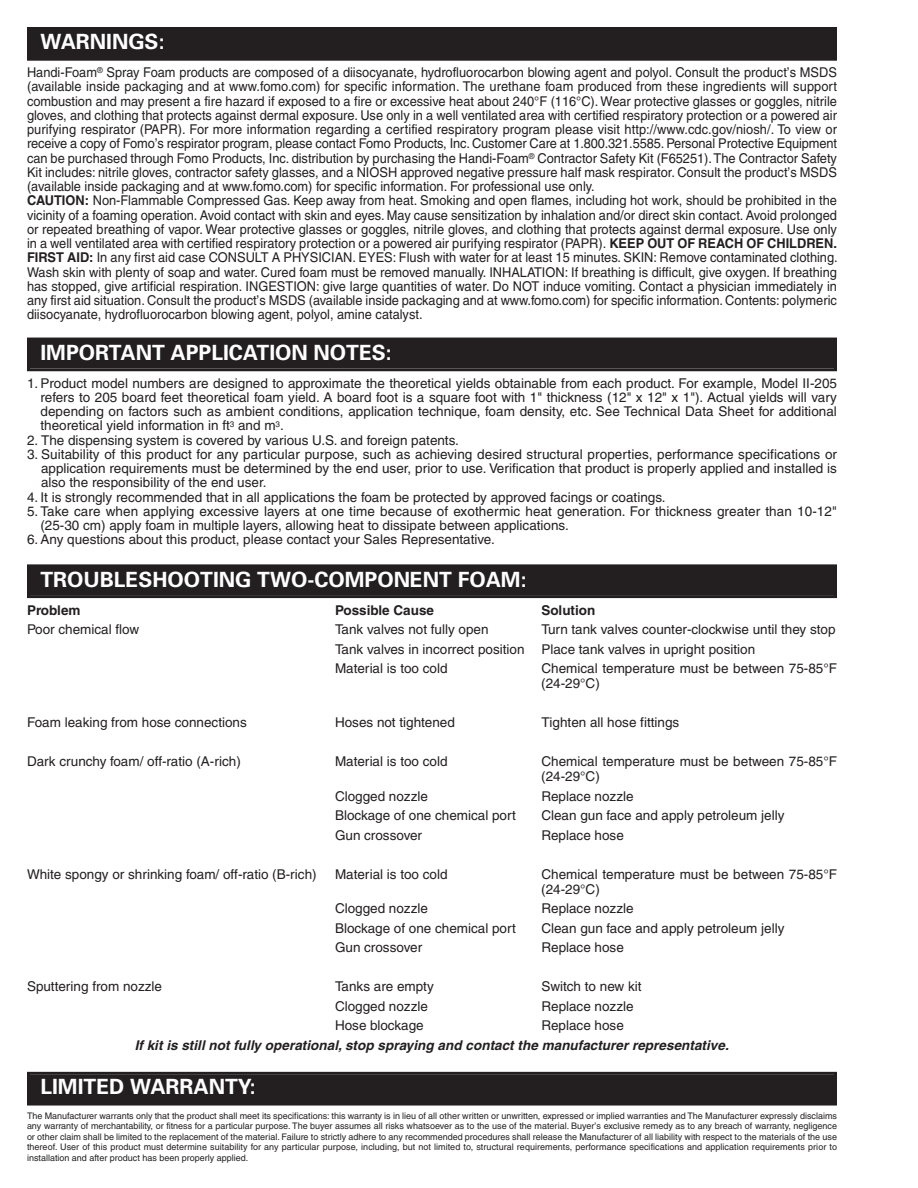
<style>
.page{position:relative;width:918px;height:1188px;background:#fff}
.page>*{position:absolute;margin:0;border:0;box-sizing:border-box;transform-origin:0 0}
.t1{font:700 21px "Univers";color:#fff}
.t2{font:13.5px/14.2px "Helvetica";color:#231f20;scale:.95 1}
.t3{font:13.5px/14.2px "Helvetica";color:#231f20}
.t4{font:italic 700 13.5px "Helvetica";letter-spacing:.005em;color:#231f20}
.t5{font:700 13.5px "Helvetica";color:#231f20}
.t6{font:9px/10.5px "Helvetica";color:#231f20;text-align:justify}
.s1{font-weight:700}
</style>
<div class="page">
<div style="left:30px;top:30px;width:804px;height:28px;background:#231f20"></div>
<div style="left:27px;top:27px;width:810px;height:34px;border:3px solid #231f20"></div>
<div style="left:30px;top:341px;width:804px;height:27px;background:#231f20"></div>
<div style="left:27px;top:338px;width:810px;height:33px;border:3px solid #231f20"></div>
<div style="left:30px;top:567px;width:804px;height:28px;background:#231f20"></div>
<div style="left:27px;top:564px;width:810px;height:34px;border:3px solid #231f20"></div>
<div style="left:30px;top:1075px;width:804px;height:28px;background:#231f20"></div>
<div style="left:27px;top:1072px;width:810px;height:34px;border:3px solid #231f20"></div>
<h1 class="t1" style="left:40px;top:34px;width:126px">WARNINGS:</h1>
<p class="t2" style="left:27px;top:67px;width:855px">Handi-Foam<sup>®</sup> Spray Foam products are composed of a diisocyanate, hydrofluorocarbon blowing agent and polyol. Consult the product’s MSDS (available inside packaging and at www.fomo.com) for specific information. The urethane foam produced from these ingredients will support combustion and may present a fire hazard if exposed to a fire or excessive heat about 240°F (116°C). Wear protective glasses or goggles, nitrile gloves, and clothing that protects against dermal exposure. Use only in a well ventilated area with certified respiratory protection or a powered air purifying respirator (PAPR). For more information regarding a certified respiratory program please visit http://www.cdc.gov/niosh/. To view or receive a copy of Fomo’s respirator program, please contact Fomo Products, Inc. Customer Care at 1.800.321.5585. Personal Protective Equipment can be purchased through Fomo Products, Inc. distribution by purchasing the Handi-Foam<sup>®</sup> Contractor Safety Kit (F65251).The Contractor Safety Kit includes: nitrile gloves, contractor safety glasses, and a NIOSH approved negative pressure half mask respirator. Consult the product’s MSDS (available inside packaging and at www.fomo.com) for specific information. For professional use only.<br><span class="s1">CAUTION:</span> Non-Flammable Compressed Gas. Keep away from heat. Smoking and open flames, including hot work, should be prohibited in the vicinity of a foaming operation. Avoid contact with skin and eyes. May cause sensitization by inhalation and/or direct skin contact. Avoid prolonged or repeated breathing of vapor. Wear protective glasses or goggles, nitrile gloves, and clothing that protects against dermal exposure. Use only in a well ventilated area with certified respiratory protection or a powered air purifying respirator (PAPR). <span class="s1">KEEP OUT OF REACH OF CHILDREN.<br>FIRST AID:</span> In any first aid case CONSULT A PHYSICIAN. EYES: Flush with water for at least 15 minutes. SKIN: Remove contaminated clothing.<br>Wash skin with plenty of soap and water. Cured foam must be removed manually. INHALATION: If breathing is difficult, give oxygen. If breathing has stopped, give artificial respiration. INGESTION: give large quantities of water. Do NOT induce vomiting. Contact a physician immediately in any first aid situation. Consult the product’s MSDS (available inside packaging and at www.fomo.com) for specific information. Contents: polymeric diisocyanate, hydrofluorocarbon blowing agent, polyol, amine catalyst.</p>
<h1 class="t1" style="left:40px;top:345px;width:353px">IMPORTANT APPLICATION NOTES:</h1>
<p class="t3" style="left:40px;top:377px;width:798px;text-align:justify;text-indent:-13px">1. Product model numbers are designed to approximate the theoretical yields obtainable from each product. For example, Model II-205 refers to 205 board feet theoretical foam yield. A board foot is a square foot with 1" thickness (12" x 12" x 1"). Actual yields will vary depending on factors such as ambient conditions, application technique, foam density, etc. See Technical Data Sheet for additional theoretical yield information in ft<sup>3</sup> and m<sup>3</sup>.</p>
<p class="t3" style="left:27px;top:434px;width:434px">2. The dispensing system is covered by various U.S. and foreign patents.</p>
<p class="t3" style="left:41px;top:448px;width:798px;text-align:justify;text-indent:-14px">3. Suitability of this product for any particular purpose, such as achieving desired structural properties, performance specifications or application requirements must be determined by the end user, prior to use. Verification that product is properly applied and installed is also the responsibility of the end user.</p>
<p class="t3" style="left:27px;top:491px;width:640px">4. It is strongly recommended that in all applications the foam be protected by approved facings or coatings.</p>
<p class="t3" style="left:41px;top:505px;width:798px;text-indent:-14px">5. Take care when applying excessive layers at one time because of exothermic heat generation. For thickness greater than 10-12" (25-30 cm) apply foam in multiple layers, allowing heat to dissipate between applications.</p>
<p class="t3" style="left:27px;top:534px;width:469px">6. Any questions about this product, please contact your Sales Representative.</p>
<h1 class="t1" style="left:40px;top:572px;width:488px">TROUBLESHOOTING TWO-COMPONENT FOAM:</h1>
<p class="t5" style="left:27px;top:605px;width:55px">Problem</p>
<p class="t5" style="left:335px;top:605px;width:100px">Possible Cause</p>
<p class="t5" style="left:541px;top:605px;width:55px">Solution</p>
<p class="t3" style="left:27px;top:624px;width:114px">Poor chemical flow</p>
<p class="t3" style="left:335px;top:624px;width:155px">Tank valves not fully open</p>
<p class="t3" style="left:541px;top:624px;width:296px">Turn tank valves counter-clockwise until they stop</p>
<p class="t3" style="left:335px;top:643px;width:191px">Tank valves in incorrect position</p>
<p class="t3" style="left:541px;top:643px;width:215px">Place tank valves in upright position</p>
<p class="t3" style="left:335px;top:663px;width:114px">Material is too cold</p>
<p class="t3" style="left:541px;top:662px;width:297px;line-height:15px">Chemical temperature must be between 75-85°F (24-29°C)</p>
<p class="t3" style="left:27px;top:717px;width:221px">Foam leaking from hose connections</p>
<p class="t3" style="left:335px;top:717px;width:121px">Hoses not tightened</p>
<p class="t3" style="left:541px;top:717px;width:139px">Tighten all hose fittings</p>
<p class="t3" style="left:27px;top:756px;width:215px">Dark crunchy foam/ off-ratio (A-rich)</p>
<p class="t3" style="left:335px;top:756px;width:114px">Material is too cold</p>
<p class="t3" style="left:541px;top:755px;width:297px;line-height:15px">Chemical temperature must be between 75-85°F (24-29°C)</p>
<p class="t3" style="left:335px;top:790px;width:94px">Clogged nozzle</p>
<p class="t3" style="left:541px;top:790px;width:94px">Replace nozzle</p>
<p class="t3" style="left:335px;top:810px;width:182px">Blockage of one chemical port</p>
<p class="t3" style="left:541px;top:810px;width:245px">Clean gun face and apply petroleum jelly</p>
<p class="t3" style="left:335px;top:829px;width:89px">Gun crossover</p>
<p class="t3" style="left:541px;top:829px;width:84px">Replace hose</p>
<p class="t3" style="left:27px;top:868px;width:291px">White spongy or shrinking foam/ off-ratio (B-rich)</p>
<p class="t3" style="left:335px;top:868px;width:114px">Material is too cold</p>
<p class="t3" style="left:541px;top:868px;width:297px;line-height:15px">Chemical temperature must be between 75-85°F (24-29°C)</p>
<p class="t3" style="left:335px;top:903px;width:94px">Clogged nozzle</p>
<p class="t3" style="left:541px;top:903px;width:94px">Replace nozzle</p>
<p class="t3" style="left:335px;top:922px;width:182px">Blockage of one chemical port</p>
<p class="t3" style="left:541px;top:922px;width:245px">Clean gun face and apply petroleum jelly</p>
<p class="t3" style="left:335px;top:942px;width:89px">Gun crossover</p>
<p class="t3" style="left:541px;top:942px;width:84px">Replace hose</p>
<p class="t3" style="left:27px;top:981px;width:137px">Sputtering from nozzle</p>
<p class="t3" style="left:335px;top:981px;width:100px">Tanks are empty</p>
<p class="t3" style="left:541px;top:981px;width:102px">Switch to new kit</p>
<p class="t3" style="left:335px;top:1000px;width:94px">Clogged nozzle</p>
<p class="t3" style="left:541px;top:1000px;width:94px">Replace nozzle</p>
<p class="t3" style="left:335px;top:1020px;width:90px">Hose blockage</p>
<p class="t3" style="left:541px;top:1020px;width:84px">Replace hose</p>
<p class="t4" style="left:135px;top:1040px;width:596px">If kit is still not fully operational, stop spraying and contact the manufacturer representative.</p>
<h1 class="t1" style="left:40px;top:1079px;width:217px">LIMITED WARRANTY:</h1>
<p class="t6" style="left:27px;top:1111px;width:812px">The Manufacturer warrants only that the product shall meet its specifications: this warranty is in lieu of all other written or unwritten, expressed or implied warranties and The Manufacturer expressly disclaims any warranty of merchantability, or fitness for a particular purpose. The buyer assumes all risks whatsoever as to the use of the material. Buyer’s exclusive remedy as to any breach of warranty, negligence or other claim shall be limited to the replacement of the material. Failure to strictly adhere to any recommended procedures shall release the Manufacturer of all liability with respect to the materials of the use thereof. User of this product must determine suitability for any particular purpose, including, but not limited to, structural requirements, performance specifications and application requirements prior to installation and after product has been properly applied.</p>
</div>
